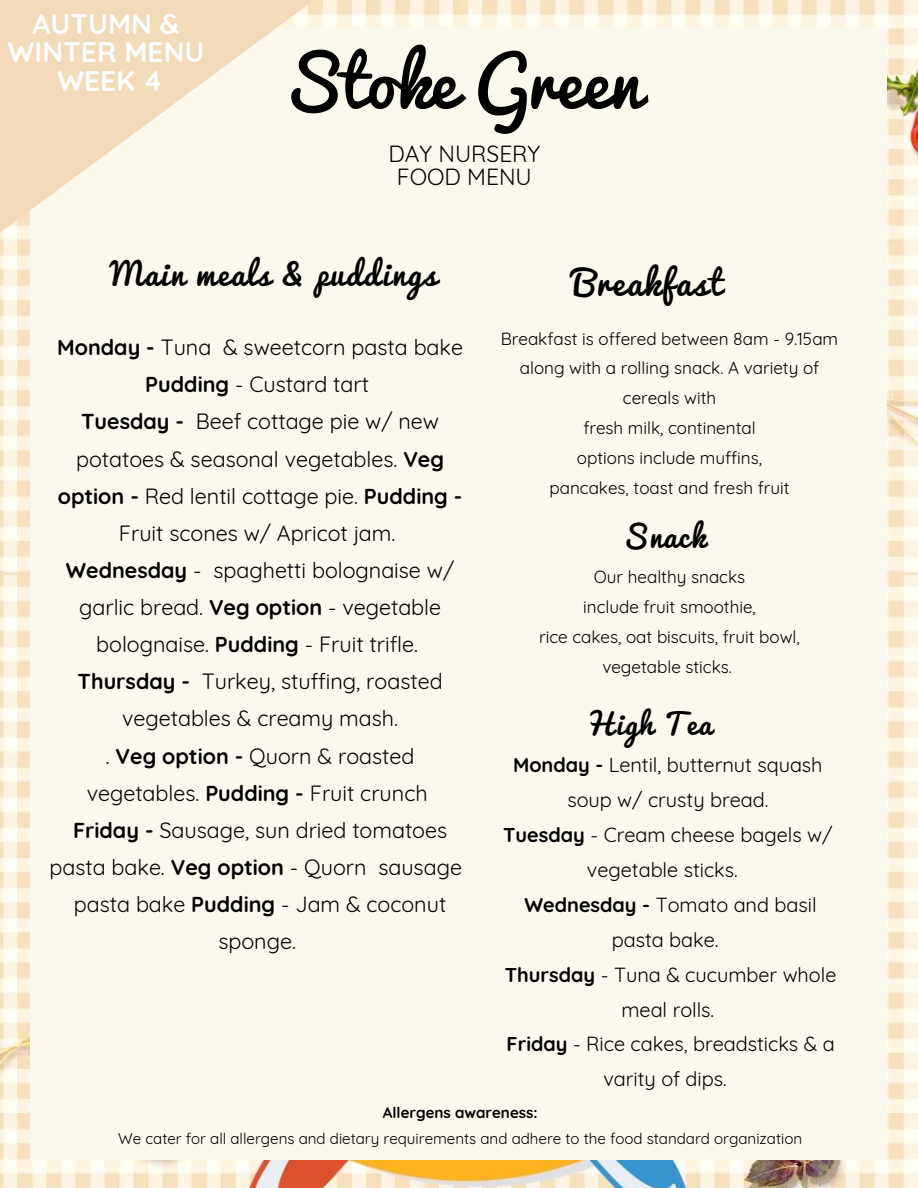
<style>
.page{position:relative;width:918px;height:1188px;background:#fff}
.page>*{position:absolute;margin:0;border:0;box-sizing:border-box;transform-origin:0 0}
.t1{font:69.15px "Pacifico";color:#000}
.t2{font:34.05px "Pacifico";letter-spacing:.05em;color:#000}
.t3{font:31.2px "Pacifico";letter-spacing:.05em;color:#000}
.t4{font:29.85px "Pacifico";letter-spacing:.05em;color:#000}
.t5{font:700 28.35px "Quicksand";color:#fff}
.t6{font:28.35px "Pacifico";letter-spacing:.05em;color:#000}
.t7{font:22.8px "Quicksand";color:#000}
.t8{font:21.6px/37.2px "Quicksand";color:#000;text-align:center}
.t9{font:19.95px/34.8px "Quicksand";color:#000;text-align:center}
.t10{font:17.1px/29.8px "Quicksand";color:#000;text-align:center}
.t11{font:15.15px "Quicksand";color:#000}
.t12{font:700 15.15px "Quicksand";color:#000}
.s1{font-weight:700}
</style>
<div class="page">
<img style="left:0;top:0;width:918px;height:1188px">
<div style="left:31px;top:28px;width:856px;height:1132px;background:#fbf8ee"></div>
<svg style="left:0;top:0;width:313px;height:281px"></svg>
<p class="t5" style="left:32px;top:5px;width:149px">AUTUMN &amp;</p>
<p class="t5" style="left:8px;top:34px;width:198px">WINTER MENU</p>
<p class="t5" style="left:57px;top:63px;width:107px">WEEK 4</p>
<p class="t1" style="left:283px;top:45px;width:359px">Stoke Green</p>
<p class="t7" style="left:388px;top:139px;width:153px">DAY NURSERY</p>
<p class="t7" style="left:397px;top:162px;width:136px">FOOD MENU</p>
<p class="t3" style="left:110px;top:257px;width:328px">Main meals &amp; puddings</p>
<p class="t8" style="left:57px;top:329px;width:407px"><span class="s1">Monday -</span> Tuna &amp; sweetcorn pasta bake<br><span class="s1">Pudding</span> - Custard tart</p>
<p class="t8" style="left:58px;top:403px;width:406px"><span class="s1">Tuesday -</span> Beef cottage pie w/ new potatoes &amp; seasonal vegetables. <span class="s1">Veg option -</span> Red lentil cottage pie. <span class="s1">Pudding - </span>Fruit scones w/ Apricot jam.</p>
<p class="t8" style="left:66px;top:551px;width:390px"><span class="s1">Wednesday</span> - spaghetti bolognaise w/ garlic bread. <span class="s1">Veg option</span> - vegetable bolognaise. <span class="s1">Pudding</span> - Fruit trifle.</p>
<p class="t8" style="left:78px;top:663px;width:367px"><span class="s1">Thursday -</span> Turkey, stuffing, roasted vegetables &amp; creamy mash.</p>
<p class="t8" style="left:87px;top:737px;width:342px">. <span class="s1">Veg option -</span> Quorn &amp; roasted vegetables. <span class="s1">Pudding -</span> Fruit crunch</p>
<p class="t8" style="left:49px;top:811px;width:414px"><span class="s1">Friday -</span> Sausage, sun dried tomatoes pasta bake. <span class="s1">Veg option</span> - Quorn sausage pasta bake <span class="s1">Pudding</span> - Jam &amp; coconut sponge.</p>
<p class="t2" style="left:573px;top:264px;width:151px">Breakfast</p>
<p class="t10" style="left:501px;top:323px;width:339px">Breakfast is offered between 8am - 9.15am along with a rolling snack. A variety of cereals with</p>
<p class="t10" style="left:583px;top:413px;width:174px">fresh milk, continental</p>
<p class="t10" style="left:577px;top:443px;width:187px">options include muffins,</p>
<p class="t10" style="left:549px;top:473px;width:242px">pancakes, toast and fresh fruit</p>
<p class="t4" style="left:623px;top:520px;width:84px">Snack</p>
<p class="t10" style="left:594px;top:562px;width:153px">Our healthy snacks</p>
<p class="t10" style="left:583px;top:592px;width:174px">include fruit smoothie,</p>
<p class="t10" style="left:539px;top:622px;width:262px">rice cakes, oat biscuits, fruit bowl,</p>
<p class="t10" style="left:602px;top:652px;width:131px">vegetable sticks.</p>
<p class="t6" style="left:585px;top:709px;width:128px">High Tea</p>
<p class="t9" style="left:513px;top:748px;width:311px"><span class="s1">Monday -</span> Lentil, butternut squash soup w/ crusty bread.</p>
<p class="t9" style="left:503px;top:817px;width:331px"><span class="s1">Tuesday</span> - Cream cheese bagels w/ vegetable sticks.</p>
<p class="t9" style="left:524px;top:887px;width:294px"><span class="s1">Wednesday -</span> Tomato and basil pasta bake.</p>
<p class="t9" style="left:505px;top:957px;width:333px"><span class="s1">Thursday</span> - Tuna &amp; cucumber whole meal rolls.</p>
<p class="t9" style="left:507px;top:1027px;width:330px"><span class="s1">Friday</span> - Rice cakes, breadsticks &amp; a varity of dips.</p>
<p class="t12" style="left:383px;top:1103px;width:156px">Allergens awareness:</p>
<p class="t11" style="left:118px;top:1129px;width:685px">We cater for all allergens and dietary requirements and adhere to the food standard organization</p>
</div>
